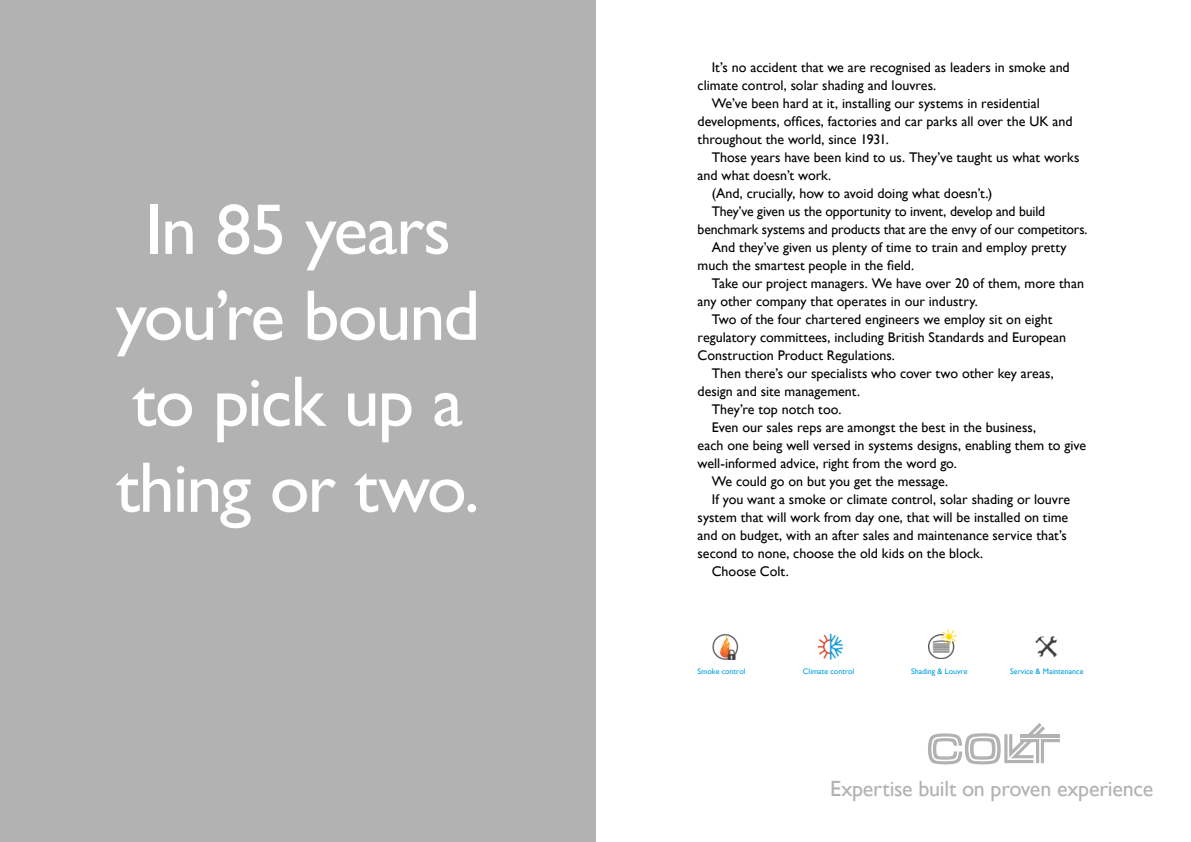
<style>
.page{position:relative;width:1191px;height:842px;background:#fff}
.page>*{position:absolute;margin:0;border:0;box-sizing:border-box;transform-origin:0 0}
.t1{font:72px/86px "Gill Sans";letter-spacing:-.03em;color:#fff;text-align:center}
.t2{font:22px "Gill Sans";letter-spacing:-.01em;color:#b3b2b2}
.t3{font:14px "Gill Sans";color:#000}
.t4{font:8px "Gill Sans";color:#009fe3}
</style>
<div class="page">
<div style="left:0;top:0;width:595px;height:842px;background:#b3b2b2"></div>
<img style="left:818px;top:633px;width:25px;height:26px">
<img style="left:1035px;top:636px;width:23px;height:21px">
<img style="left:712px;top:634px;width:27px;height:25px">
<img style="left:929px;top:629px;width:27px;height:30px">
<svg style="left:928px;top:723px;width:132px;height:41px"></svg>
<hr style="left:1020px;top:734px;width:40px;height:3px;background:#b3b2b2">
<h1 class="t1" style="left:116px;top:188px;width:366px">In 85 years you’re bound to pick up a thing or two.</h1>
<p class="t3" style="left:711px;top:59px;width:359px">It’s no accident that we are recognised as leaders in smoke and</p>
<p class="t3" style="left:697px;top:77px;width:240px">climate control, solar shading and louvres.</p>
<p class="t3" style="left:711px;top:95px;width:329px">We’ve been hard at it, installing our systems in residential</p>
<p class="t3" style="left:697px;top:113px;width:376px">developments, offices, factories and car parks all over the UK and</p>
<p class="t3" style="left:697px;top:131px;width:193px">throughout the world, since 1931.</p>
<p class="t3" style="left:711px;top:149px;width:369px">Those years have been kind to us. They’ve taught us what works</p>
<p class="t3" style="left:697px;top:167px;width:135px">and what doesn’t work.</p>
<p class="t3" style="left:711px;top:185px;width:282px">(And, crucially, how to avoid doing what doesn’t.)</p>
<p class="t3" style="left:711px;top:203px;width:335px">They’ve given us the opportunity to invent, develop and build</p>
<p class="t3" style="left:697px;top:221px;width:391px">benchmark systems and products that are the envy of our competitors.</p>
<p class="t3" style="left:711px;top:239px;width:356px">And they’ve given us plenty of time to train and employ pretty</p>
<p class="t3" style="left:697px;top:257px;width:218px">much the smartest people in the field.</p>
<p class="t3" style="left:711px;top:275px;width:374px">Take our project managers. We have over 20 of them, more than</p>
<p class="t3" style="left:697px;top:293px;width:282px">any other company that operates in our industry.</p>
<p class="t3" style="left:711px;top:311px;width:342px">Two of the four chartered engineers we employ sit on eight</p>
<p class="t3" style="left:697px;top:329px;width:370px">regulatory committees, including British Standards and European</p>
<p class="t3" style="left:697px;top:347px;width:199px">Construction Product Regulations.</p>
<p class="t3" style="left:711px;top:365px;width:343px">Then there’s our specialists who cover two other key areas,</p>
<p class="t3" style="left:697px;top:383px;width:164px">design and site management.</p>
<p class="t3" style="left:711px;top:401px;width:131px">They’re top notch too.</p>
<p class="t3" style="left:711px;top:419px;width:326px">Even our sales reps are amongst the best in the business,</p>
<p class="t3" style="left:697px;top:437px;width:390px">each one being well versed in systems designs, enabling them to give</p>
<p class="t3" style="left:697px;top:455px;width:261px">well-informed advice, right from the word go.</p>
<p class="t3" style="left:711px;top:473px;width:238px">We could go on but you get the message.</p>
<p class="t3" style="left:711px;top:491px;width:360px">If you want a smoke or climate control, solar shading or louvre</p>
<p class="t3" style="left:697px;top:509px;width:372px">system that will work from day one, that will be installed on time</p>
<p class="t3" style="left:697px;top:527px;width:371px">and on budget, with an after sales and maintenance service that’s</p>
<p class="t3" style="left:697px;top:545px;width:287px">second to none, choose the old kids on the block.</p>
<p class="t3" style="left:711px;top:563px;width:79px">Choose Colt.</p>
<p class="t4" style="left:697px;top:666px;width:50px">Smoke control</p>
<p class="t4" style="left:803px;top:666px;width:53px">Climate control</p>
<p class="t4" style="left:911px;top:666px;width:58px">Shading &amp; Louvre</p>
<p class="t4" style="left:1010px;top:666px;width:75px">Service &amp; Maintenance</p>
<h2 class="t2" style="left:830px;top:776px;width:325px">Expertise built on proven experience</h2>
</div>
